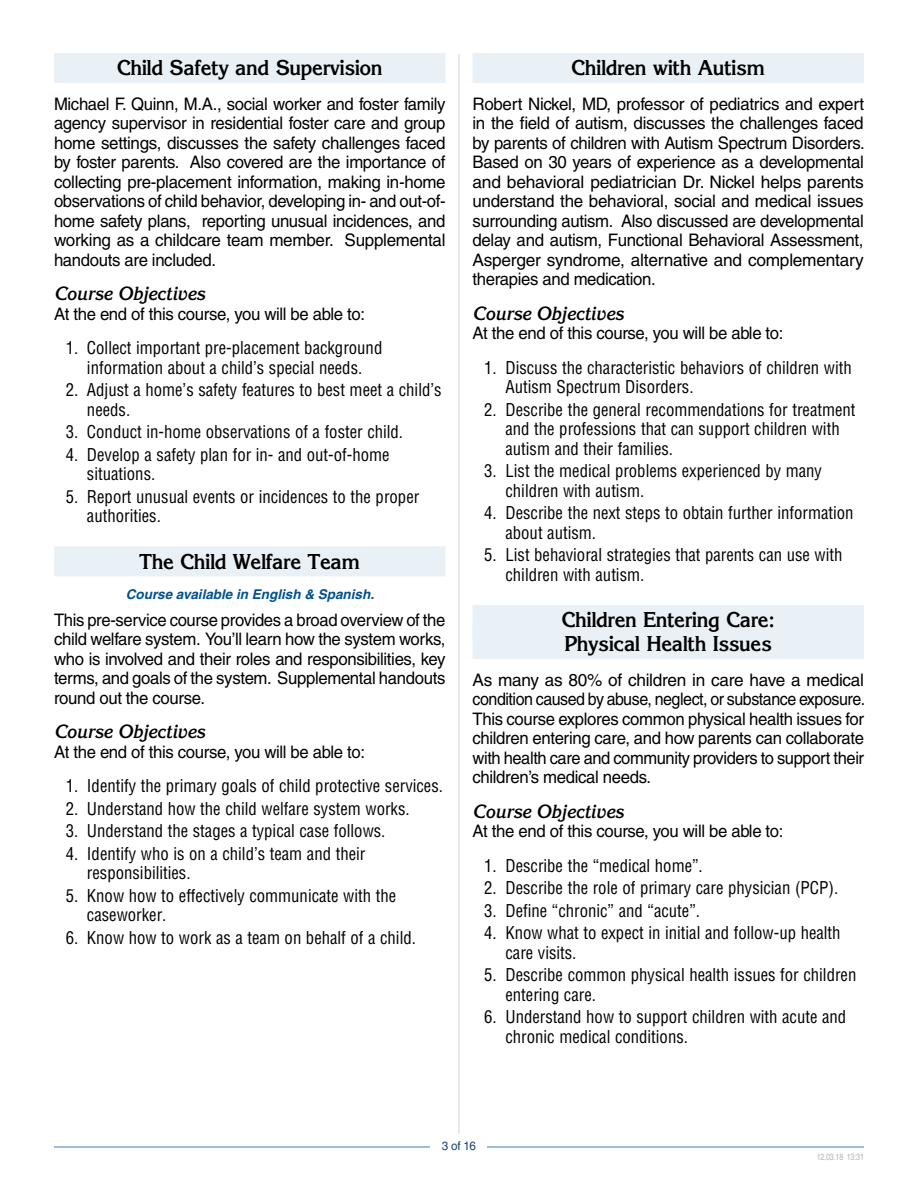
<style>
.page{position:relative;width:918px;height:1188px;background:#fff}
.page>*{position:absolute;margin:0;border:0;box-sizing:border-box;transform-origin:0 0}
.t1{font:700 21px/24px "Korinna";letter-spacing:-.025em;color:#000}
.t2{font:italic 700 18.75px "Korinna";letter-spacing:-.01em;color:#000;scale:.94 1}
.t3{font:17.25px/19.5px "Helvetica";letter-spacing:-.02em;color:#000;text-align:justify}
.t4{font:condensed 17.25px/19.5px "Helvetica";color:#000}
.t5{font:italic 700 13.5px "Helvetica";color:#00518e}
.t6{font:12px "Helvetica";color:#174571}
.t7{font:condensed 9px "Helvetica";letter-spacing:-.02em;color:#b1b4b6}
</style>
<div class="page">
<hr style="left:54px;top:1146px;width:810px;height:2px;background:#80a8c7">
<div style="left:431px;top:1141px;width:56px;height:17px;background:#fff"></div>
<div style="left:54px;top:53px;width:392px;height:30px;background:#e9f0f6"></div>
<div style="left:54px;top:546px;width:392px;height:30px;background:#e9f0f6"></div>
<div style="left:472px;top:53px;width:392px;height:30px;background:#e9f0f6"></div>
<div style="left:472px;top:605px;width:392px;height:30px;background:#e9f0f6"></div>
<div style="left:472px;top:629px;width:392px;height:30px;background:#e9f0f6"></div>
<hr style="left:458px;top:54px;width:2px;height:1080px;background:#e6e7e8">
<p class="t1" style="left:117px;top:56px;width:268px">Child Safety and Supervision</p>
<p class="t3" style="left:54px;top:94px;width:393px">Michael F. Quinn, M.A., social worker and foster family agency supervisor in residential foster care and group home settings, discusses the safety challenges faced by foster parents. Also covered are the importance of collecting pre-placement information, making in-home observations of child behavior, developing in- and out-of&shy;home safety plans, reporting unusual incidences, and working as a childcare team member. Supplemental handouts are included.</p>
<p class="t2" style="left:54px;top:283px;width:162px">Course Objectives</p>
<p class="t3" style="left:54px;top:304px;width:313px">At the end of this course, you will be able to:</p>
<p class="t4" style="left:66px;top:338px;width:318px;text-align:center">1. Collect important pre-placement background information about a child’s special needs.</p>
<p class="t4" style="left:87px;top:380px;width:356px;text-indent:-21px">2. Adjust a home’s safety features to best meet a child’s needs.</p>
<p class="t4" style="left:66px;top:422px;width:339px">3. Conduct in-home observations of a foster child.</p>
<p class="t4" style="left:87px;top:445px;width:304px;text-indent:-21px">4. Develop a safety plan for in- and out-of-home situations.</p>
<p class="t4" style="left:87px;top:487px;width:334px;text-indent:-21px">5. Report unusual events or incidences to the proper authorities.</p>
<p class="t1" style="left:139px;top:549px;width:223px">The Child Welfare Team</p>
<p class="t5" style="left:126px;top:586px;width:250px">Course available in English &amp; Spanish.</p>
<p class="t3" style="left:54px;top:610px;width:393px">This pre-service course provides a broad overview of the child welfare system. You’ll learn how the system works, who is involved and their roles and responsibilities, key terms, and goals of the system. Supplemental handouts round out the course.</p>
<p class="t2" style="left:54px;top:721px;width:162px">Course Objectives</p>
<p class="t3" style="left:54px;top:742px;width:313px">At the end of this course, you will be able to:</p>
<p class="t4" style="left:66px;top:776px;width:379px">1. Identify the primary goals of child protective services.</p>
<p class="t4" style="left:66px;top:799px;width:345px">2. Understand how the child welfare system works.</p>
<p class="t4" style="left:66px;top:821px;width:321px">3. Understand the stages a typical case follows.</p>
<p class="t4" style="left:87px;top:844px;width:280px;text-indent:-21px">4. Identify who is on a child’s team and their responsibilities.</p>
<p class="t4" style="left:87px;top:886px;width:311px;text-indent:-21px">5. Know how to effectively communicate with the caseworker.</p>
<p class="t4" style="left:66px;top:928px;width:352px">6. Know how to work as a team on behalf of a child.</p>
<p class="t1" style="left:571px;top:56px;width:196px">Children with Autism</p>
<p class="t3" style="left:472px;top:94px;width:394px">Robert Nickel, MD, professor of pediatrics and expert in the field of autism, discusses the challenges faced by parents of children with Autism Spectrum Disorders.<br>Based on 30 years of experience as a developmental and behavioral pediatrician Dr. Nickel helps parents understand the behavioral, social and medical issues surrounding autism. Also discussed are developmental delay and autism, Functional Behavioral Assessment, Asperger syndrome, alternative and complementary therapies and medication.</p>
<p class="t2" style="left:472px;top:302px;width:162px">Course Objectives</p>
<p class="t3" style="left:472px;top:324px;width:313px">At the end of this course, you will be able to:</p>
<p class="t4" style="left:505px;top:358px;width:348px;text-indent:-21px">1. Discuss the characteristic behaviors of children with<br>Autism Spectrum Disorders.</p>
<p class="t4" style="left:505px;top:400px;width:352px;text-indent:-21px">2. Describe the general recommendations for treatment and the professions that can support children with autism and their families.</p>
<p class="t4" style="left:505px;top:461px;width:318px;text-indent:-21px">3. List the medical problems experienced by many children with autism.</p>
<p class="t4" style="left:505px;top:503px;width:350px;text-indent:-21px">4. Describe the next steps to obtain further information about autism.</p>
<p class="t4" style="left:505px;top:545px;width:338px;text-indent:-21px">5. List behavioral strategies that parents can use with children with autism.</p>
<p class="t1" style="left:562px;top:608px;width:215px">Children Entering Care:<br>Physical Health Issues</p>
<p class="t3" style="left:472px;top:670px;width:394px">As many as 80% of children in care have a medical condition caused by abuse, neglect, or substance exposure.<br>This course explores common physical health issues for children entering care, and how parents can collaborate with health care and community providers to support their children’s medical needs.</p>
<p class="t2" style="left:472px;top:800px;width:162px">Course Objectives</p>
<p class="t3" style="left:472px;top:822px;width:313px">At the end of this course, you will be able to:</p>
<p class="t4" style="left:484px;top:856px;width:220px">1. Describe the “medical home”.</p>
<p class="t4" style="left:484px;top:878px;width:356px">2. Describe the role of primary care physician (PCP).</p>
<p class="t4" style="left:484px;top:901px;width:217px">3. Define “chronic” and “acute”.</p>
<p class="t4" style="left:505px;top:923px;width:337px;text-indent:-21px">4. Know what to expect in initial and follow-up health care visits.</p>
<p class="t4" style="left:505px;top:965px;width:352px;text-indent:-21px">5. Describe common physical health issues for children entering care.</p>
<p class="t4" style="left:505px;top:1007px;width:342px;text-indent:-21px">6. Understand how to support children with acute and chronic medical conditions.</p>
<p class="t6" style="left:442px;top:1139px;width:36px">3 of 16</p>
<p class="t7" style="left:817px;top:1151px;width:49px">12.03.18 13:31</p>
</div>
